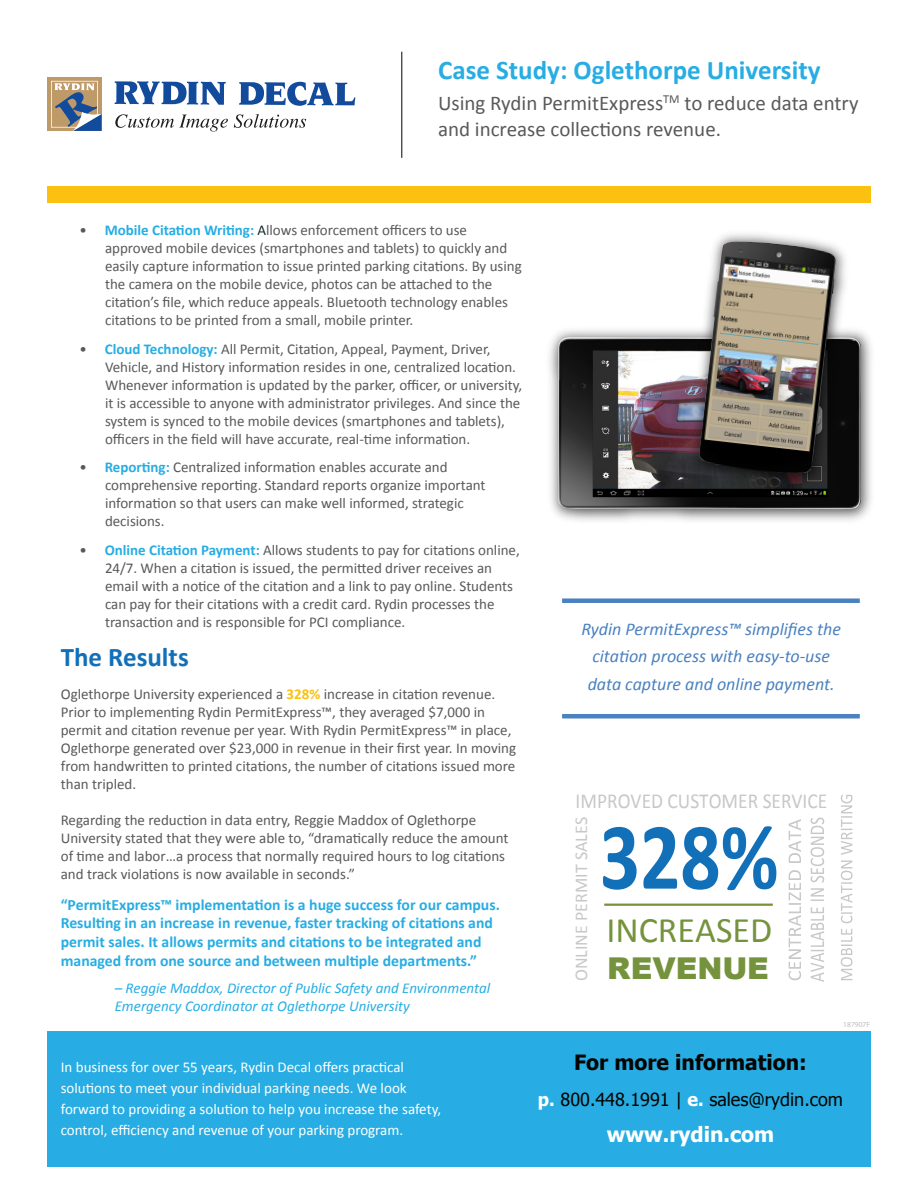
<style>
.page{position:relative;width:918px;height:1188px;background:#fff}
.page>*{position:absolute;margin:0;border:0;box-sizing:border-box;transform-origin:0 0}
.t1{font:700 96px "Calibri";color:#1270b9;scale:.83 1}
.t2{font:36px "Calibri";color:#75933c}
.t3{font:900 30px "Arial";color:#75933c}
.t4{font:700 27px "Calibri";color:#27ade3}
.t5{font:700 27px "Calibri";color:#1270b9}
.t6{font:21.45px "Calibri";color:#c7c8ca;scale:.91 1}
.t7{font:21px/25.2px "Calibri";color:#595959}
.t8{font:700 21px "Tahoma";color:#040503}
.t9{font:700 21px "Tahoma";color:#fff}
.t10{font:italic 18px/27.5px "Calibri";color:#4a81bf;text-align:center}
.t11{font:18px "Tahoma";color:#040503}
.t12{font:18px "Calibri";color:#c7c8ca}
.t13{font:700 15.75px/18.9px "Calibri";color:#27ade3}
.t14{font:15px/18px "Calibri";color:#595959}
.t15{font:15px/21px "Calibri";color:#fff}
.t16{font:italic 15px/18px "Calibri";color:#27ade3}
.t17{font:7.5px "Myriad Pro";color:#bcbdc0}
.s1{font-weight:700;color:#27ade3}
.s2{color:#122a2b}
.s3{font-weight:700;color:#fcc011}
.s4{font-weight:700;color:#fff}
</style>
<div class="page">
<div style="left:47px;top:187px;width:824px;height:16px;background:#fcc011"></div>
<hr style="left:401px;top:52px;width:1px;height:106px;background:#231f20">
<svg style="left:115px;top:81px;width:111px;height:24px"></svg>
<svg style="left:239px;top:82px;width:116px;height:24px"></svg>
<svg style="left:47px;top:78px;width:55px;height:53px"></svg>
<svg style="left:51px;top:81px;width:51px;height:50px"></svg>
<svg style="left:115px;top:114px;width:113px;height:18px"></svg>
<svg style="left:234px;top:114px;width:72px;height:14px"></svg>
<div style="left:47px;top:1031px;width:824px;height:135px;background:#27ade3"></div>
<img style="left:549px;top:330px;width:322px;height:191px">
<img style="left:557px;top:337px;width:304px;height:173px">
<img style="left:683px;top:234px;width:170px;height:257px">
<img style="left:699px;top:241px;width:137px;height:233px">
<svg style="left:811px;top:818px;width:13px;height:164px"></svg>
<svg style="left:789px;top:870px;width:12px;height:110px"></svg>
<svg style="left:789px;top:819px;width:12px;height:44px"></svg>
<svg style="left:841px;top:795px;width:12px;height:185px"></svg>
<hr style="left:604px;top:904px;width:169px;height:2px;background:#76933b">
<div style="left:562px;top:598px;width:298px;height:5px;background:#4a81bf"></div>
<hr style="left:562px;top:714px;width:298px;height:4px;background:#4a81bf">
<h3 class="t4" style="left:438px;top:53px;width:384px">Case Study: Oglethorpe University</h3>
<h3 class="t7" style="left:438px;top:90px;width:422px">Using Rydin PermitExpress<sup>TM</sup> to reduce data entry and increase collections revenue.</h3>
<p class="t14" style="left:105px;top:220px;width:418px;text-indent:-25px">• <span class="s1">Mobile Citation Writing:</span> <span class="s2">A</span>llows enforcement officers to use approved mobile devices (smartphones and tablets) to quickly and easily capture information to issue printed parking citations. By using the camera on the mobile device, photos can be attached to the citation’s file, which reduce appeals. Bluetooth technology enables citations to be printed from a small, mobile printer.</p>
<p class="t14" style="left:105px;top:339px;width:419px;text-indent:-25px">• <span class="s1">Cloud Technology:</span> All Permit, Citation, Appeal, Payment, Driver, Vehicle, and History information resides in one, centralized location.<br>Whenever information is updated by the parker, officer, or university, it is accessible to anyone with administrator privileges. And since the system is synced to the mobile devices (smartphones and tablets), officers in the field will have accurate, real-time information.</p>
<p class="t14" style="left:105px;top:457px;width:382px;text-indent:-25px">• <span class="s1">Reporting:</span> Centralized information enables accurate and comprehensive reporting. Standard reports organize important information so that users can make well informed, strategic decisions.</p>
<p class="t14" style="left:105px;top:540px;width:416px;text-indent:-25px">• <span class="s1">Online Citation Payment:</span> Allows students to pay for citations online, 24/7. When a citation is issued, the permitted driver receives an email with a notice of the citation and a link to pay online. Students can pay for their citations with a credit card. Rydin processes the transaction and is responsible for PCI compliance.</p>
<h3 class="t5" style="left:61px;top:640px;width:130px">The Results</h3>
<p class="t14" style="left:61px;top:684px;width:457px">Oglethorpe University experienced a <span class="s3">328%</span> increase in citation revenue.<br>Prior to implementing Rydin PermitExpress™, they averaged $7,000 in permit and citation revenue per year. With Rydin PermitExpress™ in place, Oglethorpe generated over $23,000 in revenue in their first year. In moving from handwritten to printed citations, the number of citations issued more than tripled.</p>
<p class="t14" style="left:61px;top:810px;width:449px">Regarding the reduction in data entry, Reggie Maddox of Oglethorpe University stated that they were able to, “dramatically reduce the amount of time and labor…a process that normally required hours to log citations and track violations is now available in seconds.”</p>
<p class="t13" style="left:61px;top:894px;width:441px">“PermitExpress™ implementation is a huge success for our campus.<br>Resulting in an increase in revenue, faster tracking of citations and permit sales. It allows permits and citations to be integrated and managed from one source and between multiple departments.”</p>
<p class="t16" style="left:115px;top:979px;width:377px">– Reggie Maddox, Director of Public Safety and Environmental<br>Emergency Coordinator at Oglethorpe University</p>
<p class="t15" style="left:61px;top:1055px;width:382px">In business for over 55 years, Rydin Decal offers practical solutions to meet your individual parking needs. We look forward to providing a solution to help you increase the safety, control, efficiency and revenue of your parking program.</p>
<p class="t10" style="left:581px;top:614px;width:261px">Rydin PermitExpress™ simplifies the citation process with easy-to-use data capture and online payment.</p>
<h3 class="t6" style="left:576px;top:788px;width:278px">IMPROVED CUSTOMER SERVICE</h3>
<h1 class="t1" style="left:600px;top:797px;width:217px">328%</h1>
<h2 class="t2" style="left:607px;top:907px;width:167px">INCREASED</h2>
<h3 class="t3" style="left:607px;top:946px;width:163px">REVENUE</h3>
<p class="t12" style="left:570px;top:981px;width:166px;rotate:-90deg">ONLINE PERMIT SALES</p>
<p class="t17" style="left:843px;top:1020px;width:28px">187907F</p>
<h3 class="t8" style="left:574px;top:1048px;width:234px">For more information:</h3>
<p class="t11" style="left:538px;top:1088px;width:307px"><span class="s4">p.</span> 800.448.1991 | <span class="s4">e.</span> sales@rydin.com</p>
<h3 class="t9" style="left:607px;top:1120px;width:169px">www.rydin.com</h3>
</div>
